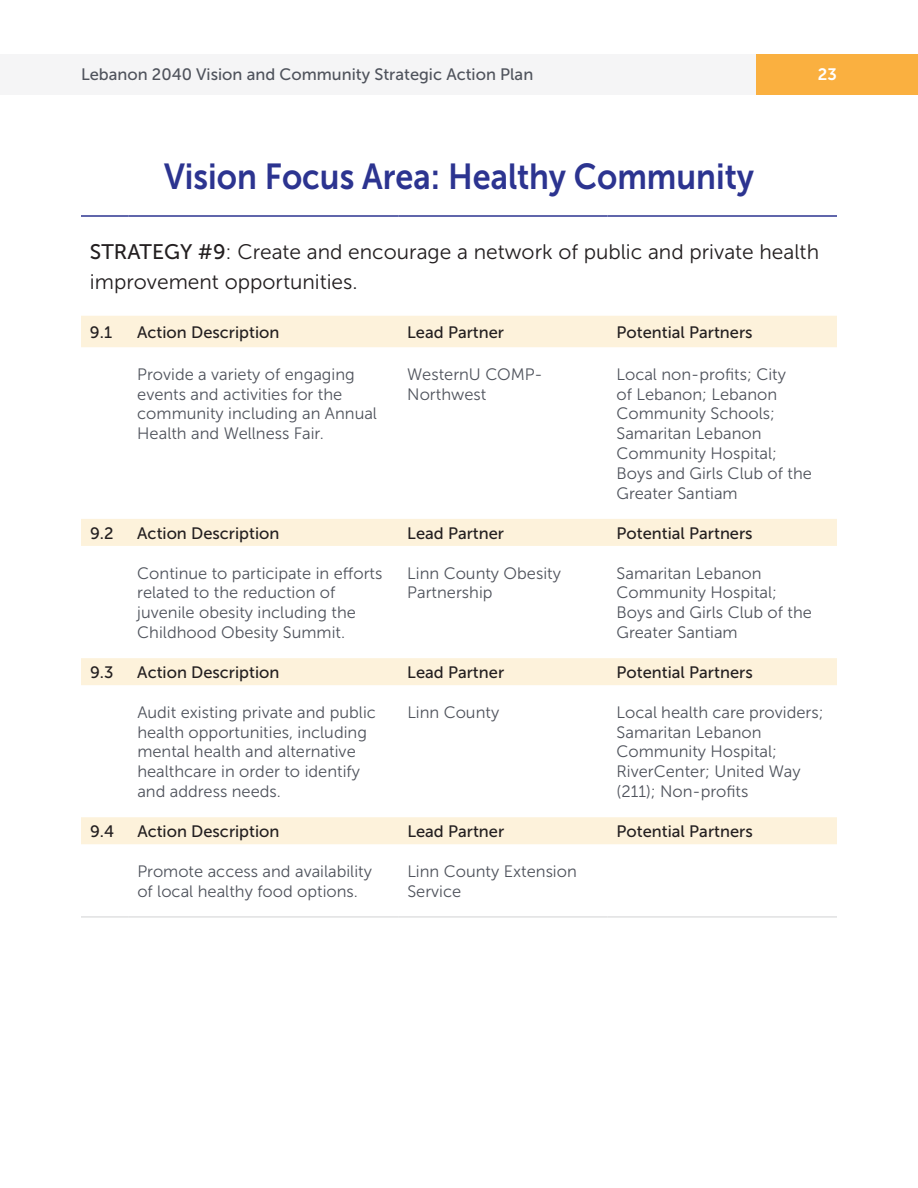
<style>
.page{position:relative;width:918px;height:1188px;background:#fff}
.page>*{position:absolute;margin:0;border:0;box-sizing:border-box;transform-origin:0 0}
.t1{font:36px "Museo Sans 700";color:#2c3490;scale:.9 1}
.t2{font:21px/30px "Museo Sans 300";color:#231f20}
.t3{font:16.5px/19.8px "Museo Sans 300";color:#4f535c}
.t4{font:16.5px "Museo Sans 500";color:#231f20}
.t5{font:16.5px "Museo Sans 500";color:#4f535c}
.t6{font:16.5px "Museo Sans 700";color:#fff}
.s1{font-family:"Museo Sans 500"}
</style>
<div class="page">
<div style="left:0;top:54px;width:771px;height:40px;background:#f5f5f6"></div>
<div style="left:756px;top:54px;width:162px;height:40px;background:#fab040"></div>
<svg style="left:81px;top:316px;width:756px;height:528px"></svg>
<hr style="left:81px;top:215px;width:47px;height:2px;background:#2c3490">
<hr style="left:128px;top:215px;width:270px;height:2px;background:#2c3490">
<hr style="left:398px;top:215px;width:210px;height:2px;background:#2c3490">
<hr style="left:608px;top:215px;width:229px;height:2px;background:#2c3490">
<hr style="left:81px;top:917px;width:47px;height:1px;background:#d1d2d4">
<hr style="left:128px;top:917px;width:270px;height:1px;background:#d1d2d4">
<hr style="left:398px;top:917px;width:210px;height:1px;background:#d1d2d4">
<hr style="left:608px;top:917px;width:229px;height:1px;background:#d1d2d4">
<p class="t5" style="left:81px;top:66px;width:454px">Lebanon 2040 Vision and Community Strategic Action Plan</p>
<p class="t6" style="left:818px;top:66px;width:21px">23</p>
<h1 class="t1" style="left:164px;top:157px;width:657px">Vision Focus Area: Healthy Community</h1>
<p class="t2" style="left:90px;top:237px;width:731px"><span class="s1">STRATEGY #9</span>: Create and encourage a network of public and private health improvement opportunities.</p>
<p class="t4" style="left:90px;top:323px;width:24px">9.1</p>
<p class="t4" style="left:137px;top:323px;width:144px">Action Description</p>
<p class="t4" style="left:407px;top:323px;width:98px">Lead Partner</p>
<p class="t4" style="left:617px;top:323px;width:138px">Potential Partners</p>
<p class="t3" style="left:137px;top:364px;width:241px">Provide a variety of engaging events and activities for the community including an Annual<br>Health and Wellness Fair.</p>
<p class="t3" style="left:407px;top:364px;width:137px">WesternU COMP-<br>Northwest</p>
<p class="t3" style="left:617px;top:364px;width:197px">Local non-profits; City<br>of Lebanon; Lebanon<br>Community Schools;<br>Samaritan Lebanon<br>Community Hospital;<br>Boys and Girls Club of the<br>Greater Santiam</p>
<p class="t4" style="left:90px;top:524px;width:25px">9.2</p>
<p class="t4" style="left:137px;top:524px;width:144px">Action Description</p>
<p class="t4" style="left:407px;top:524px;width:98px">Lead Partner</p>
<p class="t4" style="left:617px;top:524px;width:138px">Potential Partners</p>
<p class="t3" style="left:137px;top:563px;width:247px">Continue to participate in efforts related to the reduction of juvenile obesity including the<br>Childhood Obesity Summit.</p>
<p class="t3" style="left:407px;top:563px;width:155px">Linn County Obesity<br>Partnership</p>
<p class="t3" style="left:617px;top:563px;width:197px">Samaritan Lebanon<br>Community Hospital;<br>Boys and Girls Club of the<br>Greater Santiam</p>
<p class="t4" style="left:90px;top:663px;width:25px">9.3</p>
<p class="t4" style="left:137px;top:663px;width:144px">Action Description</p>
<p class="t4" style="left:407px;top:663px;width:98px">Lead Partner</p>
<p class="t4" style="left:617px;top:663px;width:138px">Potential Partners</p>
<p class="t3" style="left:137px;top:702px;width:240px">Audit existing private and public health opportunities, including mental health and alternative healthcare in order to identify and address needs.</p>
<p class="t3" style="left:407px;top:702px;width:93px">Linn County</p>
<p class="t3" style="left:617px;top:702px;width:209px">Local health care providers;<br>Samaritan Lebanon<br>Community Hospital;<br>RiverCenter; United Way (211); Non-profits</p>
<p class="t4" style="left:90px;top:822px;width:26px">9.4</p>
<p class="t4" style="left:137px;top:822px;width:144px">Action Description</p>
<p class="t4" style="left:407px;top:822px;width:98px">Lead Partner</p>
<p class="t4" style="left:617px;top:822px;width:138px">Potential Partners</p>
<p class="t3" style="left:137px;top:861px;width:236px">Promote access and availability of local healthy food options.</p>
<p class="t3" style="left:407px;top:861px;width:171px">Linn County Extension<br>Service</p>
</div>
